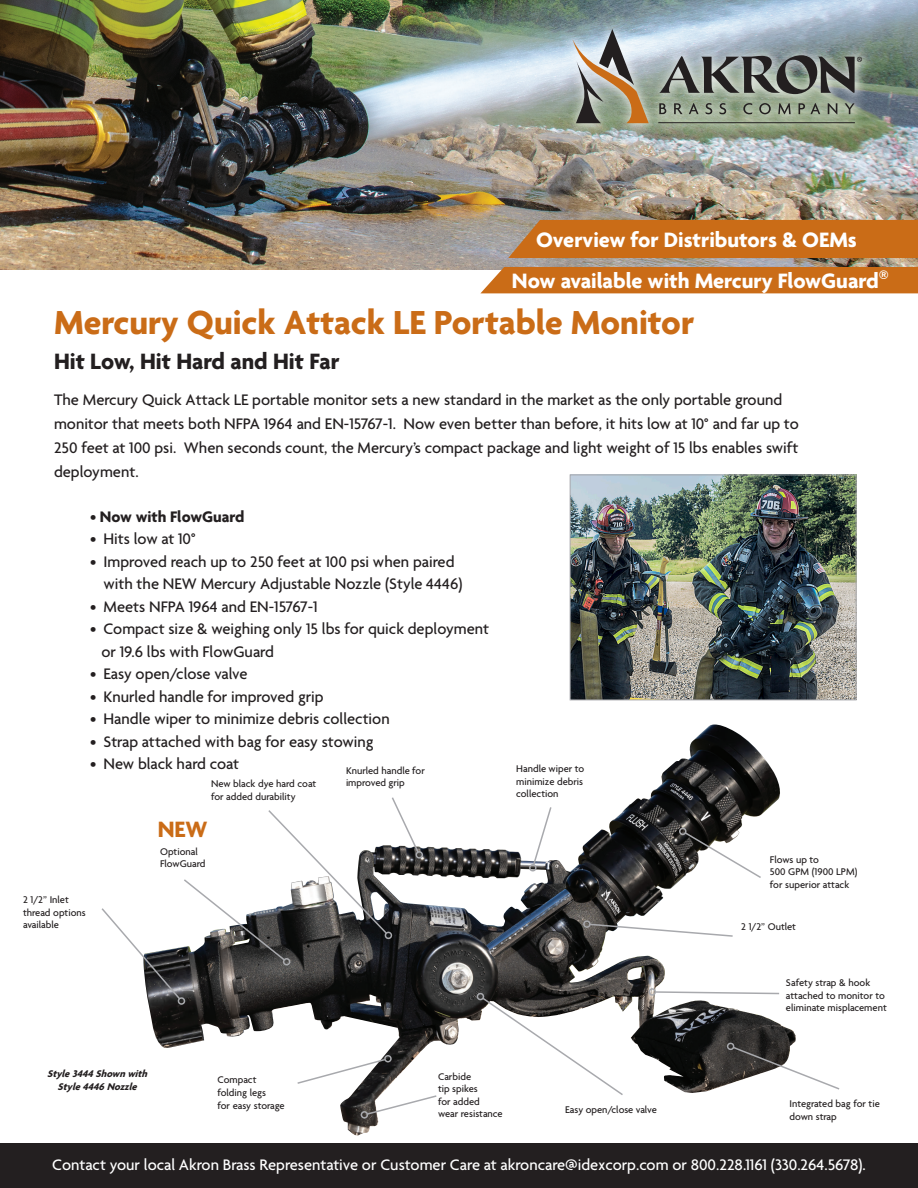
<style>
.page{position:relative;width:918px;height:1188px;background:#fff}
.page>*{position:absolute;margin:0;border:0;box-sizing:border-box;transform-origin:0 0}
.indented_copy{font:700 36px "Agenda";color:#ca6c17}
.indented_copy-2{font:700 24px "Agenda";color:#231f20}
.indented_copy-3{font:700 24px "Agenda";color:#ca6c17}
.t1{font:700 22.5px "Agenda";color:#fff}
.indented_copy-4{font:500 16.5px/24px "Agenda";color:#231f20}
.Body_content{font:500 16.5px "Agenda";color:#fff}
.indented_copy-5{font:700 16.5px "Agenda";color:#231f20}
.indented_copy-6{font:500 10.5px/12.6px "Agenda";color:#231f20}
.t2{font:italic 700 10.5px/12.6px "Agenda";color:#231f20;text-align:center}
.s1{font-weight:500}
</style>
<div class="page">
<img style="left:0;top:0;width:918px;height:270px">
<div style="left:0;top:1143px;width:918px;height:45px;background:#231f20"></div>
<div style="left:508px;top:220px;width:410px;height:38px;background:#ca6c17"></div>
<div style="left:562px;top:19px;width:312px;height:117px;background:#fff;opacity:.75"></div>
<svg style="left:572px;top:29px;width:77px;height:94px;background:#a3a197"></svg>
<svg style="left:659px;top:103px;width:7px;height:11px"></svg>
<svg style="left:674px;top:103px;width:9px;height:11px"></svg>
<svg style="left:689px;top:103px;width:10px;height:11px"></svg>
<svg style="left:705px;top:103px;width:7px;height:11px"></svg>
<svg style="left:719px;top:103px;width:7px;height:11px"></svg>
<svg style="left:743px;top:103px;width:9px;height:11px"></svg>
<svg style="left:759px;top:103px;width:12px;height:11px"></svg>
<svg style="left:778px;top:103px;width:13px;height:11px"></svg>
<svg style="left:799px;top:103px;width:21px;height:11px"></svg>
<svg style="left:828px;top:103px;width:9px;height:11px"></svg>
<svg style="left:845px;top:103px;width:10px;height:11px"></svg>
<hr style="left:658px;top:122px;width:197px;height:1px;background:#231f20">
<svg style="left:659px;top:55px;width:203px;height:39px;background:#777d79"></svg>
<img style="left:148px;top:727px;width:561px;height:409px">
<svg style="left:481px;top:996px;width:144px;height:101px"></svg>
<div style="left:477px;top:993px;width:7px;height:7px;border:2px solid #a8a9ad;border-radius:50%"></div>
<svg style="left:655px;top:990px;width:125px;height:5px"></svg>
<div style="left:648px;top:988px;width:8px;height:8px;border:2px solid #a8a9ad;border-radius:50%"></div>
<svg style="left:527px;top:806px;width:26px;height:67px"></svg>
<svg style="left:296px;top:1058px;width:91px;height:27px"></svg>
<div style="left:384px;top:1055px;width:8px;height:7px;border:2px solid #a8a9ad;border-radius:50%"></div>
<svg style="left:365px;top:1094px;width:73px;height:22px"></svg>
<div style="left:361px;top:1111px;width:7px;height:8px;border:2px solid #a8a9ad;border-radius:50%"></div>
<svg style="left:582px;top:919px;width:151px;height:19px"></svg>
<svg style="left:726px;top:1043px;width:114px;height:47px"></svg>
<svg style="left:101px;top:796px;width:324px;height:209px"></svg>
<img style="left:572px;top:477px;width:283px;height:221px">
<div style="left:570px;top:475px;width:287px;height:225px;border:1px solid #a8a9ad"></div>
<div style="left:480px;top:267px;width:438px;height:26px;background:#ca6c17"></div>
<svg style="left:683px;top:831px;width:78px;height:48px"></svg>
<div style="left:679px;top:827px;width:8px;height:8px;border:2px solid #a8a9ad;border-radius:50%"></div>
<p class="t1" style="left:536px;top:228px;width:322px">Overview for Distributors &amp; OEMs</p>
<p class="t1" style="left:512px;top:268px;width:378px">Now available with Mercury FlowGuard<sup>®</sup></p>
<p class="indented_copy" style="left:54px;top:303px;width:642px">Mercury Quick Attack LE Portable Monitor</p>
<p class="indented_copy-2" style="left:54px;top:348px;width:287px">Hit Low, Hit Hard and Hit Far</p>
<p class="indented_copy-4" style="left:54px;top:388px;width:746px">The Mercury Quick Attack LE portable monitor sets a new standard in the market as the only portable ground monitor that meets both NFPA 1964 and EN-15767-1. Now even better than before, it hits low at 10° and far up to 250 feet at 100 psi. When seconds count, the Mercury’s compact package and light weight of 15 lbs enables swift deployment.</p>
<p class="indented_copy-5" style="left:90px;top:507px;width:156px"><span class="s1">•</span> Now with FlowGuard</p>
<p class="indented_copy-4" style="left:90px;top:528px;width:107px">• Hits low at 10°</p>
<p class="indented_copy-4" style="left:104px;top:551px;width:361px;line-height:22.5px;text-indent:-14px">• Improved reach up to 250 feet at 100 psi when paired with the NEW Mercury Adjustable Nozzle (Style 4446)</p>
<p class="indented_copy-4" style="left:90px;top:595px;width:229px">• Meets NFPA 1964 and EN-15767-1</p>
<p class="indented_copy-4" style="left:90px;top:618px;width:401px">• Compact size &amp; weighing only 15 lbs for quick deployment</p>
<p class="indented_copy-4" style="left:101px;top:640px;width:174px">or 19.6 lbs with FlowGuard</p>
<p class="indented_copy-4" style="left:90px;top:663px;width:159px">• Easy open/close valve</p>
<p class="indented_copy-4" style="left:90px;top:685px;width:235px">• Knurled handle for improved grip</p>
<p class="indented_copy-4" style="left:90px;top:708px;width:301px">• Handle wiper to minimize debris collection</p>
<p class="indented_copy-4" style="left:90px;top:730px;width:285px">• Strap attached with bag for easy stowing</p>
<p class="indented_copy-4" style="left:90px;top:753px;width:151px">• New black hard coat</p>
<p class="indented_copy-6" style="left:516px;top:763px;width:70px;text-align:justify">Handle wiper to minimize debris collection</p>
<p class="indented_copy-6" style="left:346px;top:765px;width:80px;line-height:12px">Knurled handle for improved grip</p>
<p class="indented_copy-6" style="left:211px;top:778px;width:107px">New black dye hard coat for added durability</p>
<p class="indented_copy-6" style="left:23px;top:894px;width:47px">2 1/2” Inlet</p>
<p class="indented_copy-6" style="left:23px;top:907px;width:64px">thread options</p>
<p class="indented_copy-6" style="left:23px;top:919px;width:37px">available</p>
<p class="indented_copy-3" style="left:158px;top:816px;width:51px">NEW</p>
<p class="indented_copy-6" style="left:160px;top:846px;width:39px">Optional</p>
<p class="indented_copy-6" style="left:160px;top:858px;width:47px">FlowGuard</p>
<p class="t2" style="left:47px;top:1068px;width:105px">Style3444Shownwith<br>Style4446Nozzle</p>
<p class="indented_copy-6" style="left:218px;top:1074px;width:40px">Compact</p>
<p class="indented_copy-6" style="left:218px;top:1087px;width:50px">folding legs</p>
<p class="indented_copy-6" style="left:218px;top:1100px;width:69px">for easy storage</p>
<p class="indented_copy-6" style="left:438px;top:1071px;width:35px">Carbide</p>
<p class="indented_copy-6" style="left:438px;top:1083px;width:41px">tip spikes</p>
<p class="indented_copy-6" style="left:438px;top:1096px;width:66px">for added wear resistance</p>
<p class="indented_copy-6" style="left:565px;top:1104px;width:93px">Easy open/close valve</p>
<p class="indented_copy-6" style="left:770px;top:854px;width:51px">Flows up to</p>
<p class="indented_copy-6" style="left:770px;top:866px;width:89px">500 GPM (1900 LPM)</p>
<p class="indented_copy-6" style="left:770px;top:879px;width:81px">for superior attack</p>
<p class="indented_copy-6" style="left:741px;top:921px;width:56px">2 1/2” Outlet</p>
<p class="indented_copy-6" style="left:786px;top:977px;width:86px">Safety strap &amp; hook</p>
<p class="indented_copy-6" style="left:786px;top:990px;width:100px">attached to monitor to</p>
<p class="indented_copy-6" style="left:786px;top:1002px;width:102px">eliminate misplacement</p>
<p class="indented_copy-6" style="left:789px;top:1098px;width:92px">Integrated bag for tie down strap</p>
<p class="Body_content" style="left:52px;top:1155px;width:815px">Contact your local Akron Brass Representative or Customer Care at akroncare@idexcorp.com or 800.228.1161 (330.264.5678).</p>
</div>
